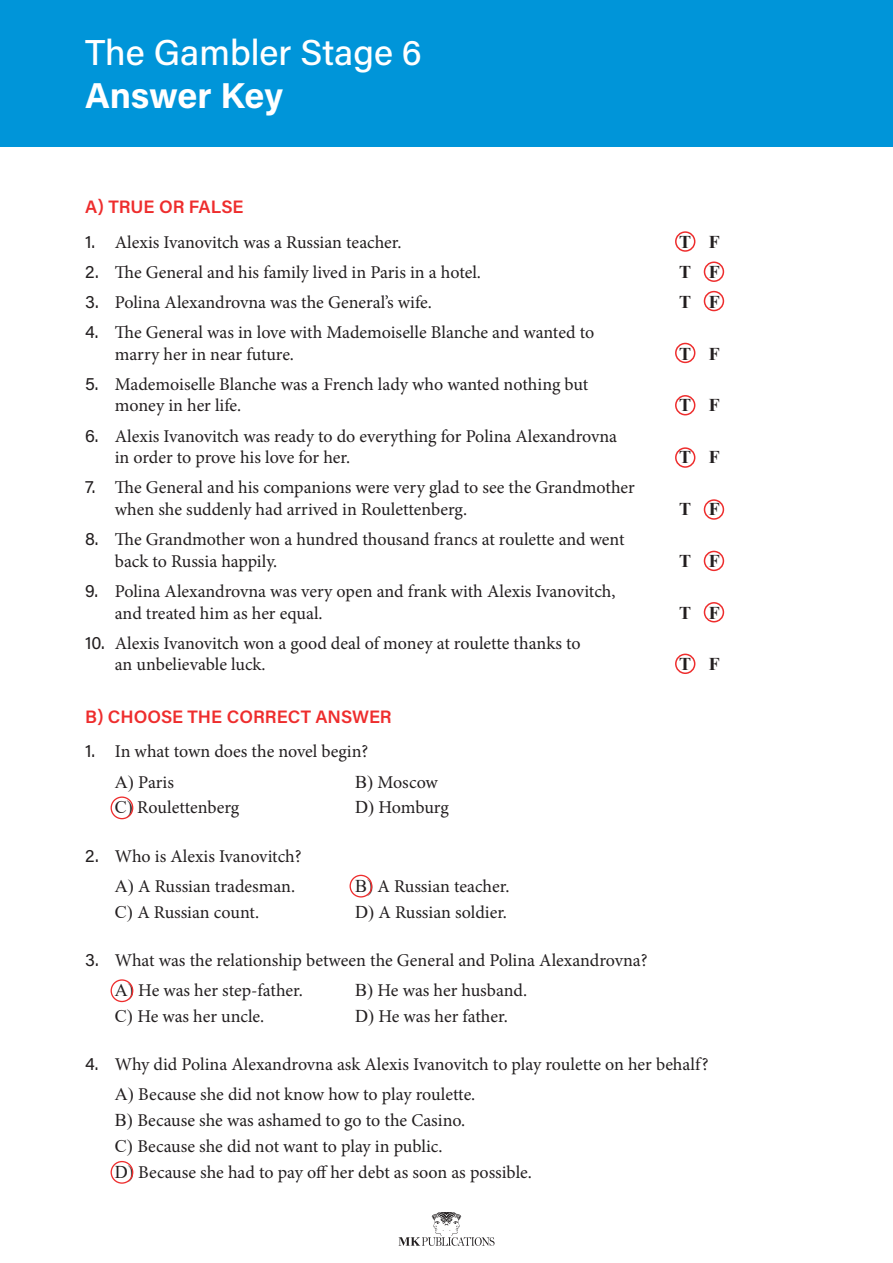
<style>
.page{position:relative;width:893px;height:1263px;background:#fff}
.page>*{position:absolute;margin:0;border:0;box-sizing:border-box;transform-origin:0 0}
.t1{font:36px/43.2px "Acumin Variable Concept";letter-spacing:.03em;color:#fff}
.t2{font:18px/21.6px "Minion Pro";letter-spacing:-.005em;color:#231f20}
.t3{font:18px "Acumin Variable Concept";letter-spacing:.025em;color:#ee2d2d}
.t4{font:700 18px "Times New Roman";color:#231f20}
.s1{font-family:"Acumin Variable Concept"}
.s2{font-family:"Times New Roman"}
</style>
<div class="page">
<div style="left:0;top:0;width:893px;height:146px;background:#0095d9"></div>
<svg style="left:398px;top:1212px;width:96px;height:34px"></svg>
<div style="left:704px;top:261px;width:20px;height:21px;border:2px solid #ee2d2d;border-radius:50%"></div>
<div style="left:704px;top:291px;width:20px;height:20px;border:2px solid #ee2d2d;border-radius:50%"></div>
<div style="left:704px;top:499px;width:20px;height:21px;border:2px solid #ee2d2d;border-radius:50%"></div>
<div style="left:704px;top:551px;width:20px;height:20px;border:2px solid #ee2d2d;border-radius:50%"></div>
<div style="left:704px;top:602px;width:20px;height:20px;border:2px solid #ee2d2d;border-radius:50%"></div>
<div style="left:675px;top:654px;width:20px;height:20px;border:2px solid #ee2d2d;border-radius:50%"></div>
<div style="left:675px;top:447px;width:20px;height:21px;border:2px solid #ee2d2d;border-radius:50%"></div>
<div style="left:675px;top:395px;width:20px;height:20px;border:2px solid #ee2d2d;border-radius:50%"></div>
<div style="left:675px;top:343px;width:20px;height:20px;border:2px solid #ee2d2d;border-radius:50%"></div>
<div style="left:675px;top:231px;width:20px;height:21px;border:2px solid #ee2d2d;border-radius:50%"></div>
<div style="left:111px;top:796px;width:22px;height:23px;border:1px solid #ee2d2d;border-radius:50%"></div>
<div style="left:111px;top:979px;width:22px;height:23px;border:1px solid #ee2d2d;border-radius:50%"></div>
<div style="left:111px;top:1161px;width:22px;height:23px;border:1px solid #ee2d2d;border-radius:50%"></div>
<div style="left:350px;top:875px;width:22px;height:22px;border:1px solid #ee2d2d;border-radius:50%"></div>
<h1 class="t1" style="left:85px;top:29px;width:337px">The Gambler Stage 6<br>Answer Key</h1>
<p class="t3" style="left:85px;top:194px;width:159px">A) TRUE OR FALSE</p>
<p class="t2" style="left:85px;top:231px;width:318px"><span class="s1">1.</span> Alexis Ivanovitch was a Russian teacher.</p>
<p class="t4" style="left:679px;top:228px;width:42px">T F</p>
<p class="t2" style="left:85px;top:261px;width:397px"><span class="s1">2.</span> The General and his family lived in Paris in a hotel.</p>
<p class="t4" style="left:679px;top:259px;width:42px">T F</p>
<p class="t2" style="left:85px;top:291px;width:348px"><span class="s1">3.</span> Polina Alexandrovna was the General’s wife.</p>
<p class="t4" style="left:679px;top:289px;width:42px">T F</p>
<p class="t2" style="left:115px;top:321px;width:481px;text-indent:-30px"><span class="s1">4.</span> The General was in love with Mademoiselle Blanche and wanted to marry her in near future.</p>
<p class="t4" style="left:679px;top:341px;width:42px">T F</p>
<p class="t2" style="left:115px;top:373px;width:475px;text-indent:-30px"><span class="s1">5.</span> Mademoiselle Blanche was a French lady who wanted nothing but money in her life.</p>
<p class="t2" style="left:115px;top:425px;width:504px;text-indent:-30px"><span class="s1">6.</span> Alexis Ivanovitch was ready to do everything for Polina Alexandrovna in order to prove his love for her.</p>
<p class="t2" style="left:115px;top:477px;width:522px;text-indent:-30px"><span class="s1">7.</span> The General and his companions were very glad to see the Grandmother when she suddenly had arrived in Roulettenberg.</p>
<p class="t2" style="left:115px;top:529px;width:511px;text-indent:-30px"><span class="s1">8.</span> The Grandmother won a hundred thousand francs at roulette and went back to Russia happily.</p>
<p class="t2" style="left:115px;top:580px;width:502px;text-indent:-30px"><span class="s1">9.</span> Polina Alexandrovna was very open and frank with Alexis Ivanovitch, and treated him as her equal.</p>
<p class="t2" style="left:115px;top:632px;width:467px;text-indent:-30px"><span class="s1">10.</span> Alexis Ivanovitch won a good deal of money at roulette thanks to an unbelievable luck.</p>
<p class="t3" style="left:85px;top:704px;width:308px">B) CHOOSE THE CORRECT ANSWER</p>
<p class="t2" style="left:115px;top:737px;width:255px;line-height:30.2px;text-indent:-30px"><span class="s1">1.</span> In what town does the novel begin?<br><span class="s2">A)</span> Paris</p>
<p class="t2" style="left:355px;top:771px;width:84px"><span class="s2">B)</span> Moscow</p>
<p class="t2" style="left:115px;top:797px;width:126px"><span class="s2">C)</span> Roulettenberg</p>
<p class="t2" style="left:355px;top:797px;width:95px"><span class="s2">D)</span> Homburg</p>
<p class="t2" style="left:115px;top:841px;width:188px;line-height:30.2px;text-indent:-30px"><span class="s1">2.</span> Who is Alexis Ivanovitch?<br><span class="s2">A)</span> A Russian tradesman.</p>
<p class="t2" style="left:355px;top:875px;width:156px"><span class="s2">B)</span> A Russian teacher.</p>
<p class="t2" style="left:115px;top:901px;width:146px"><span class="s2">C)</span> A Russian count.</p>
<p class="t2" style="left:355px;top:901px;width:153px"><span class="s2">D)</span> A Russian soldier.</p>
<p class="t2" style="left:115px;top:945px;width:534px;line-height:30.2px;text-indent:-30px"><span class="s1">3.</span> What was the relationship between the General and Polina Alexandrovna?<br><span class="s2">A)</span> He was her step-father.</p>
<p class="t2" style="left:355px;top:979px;width:174px"><span class="s2">B)</span> He was her husband.</p>
<p class="t4" style="left:679px;top:392px;width:42px">T F</p>
<p class="t4" style="left:679px;top:444px;width:42px">T F</p>
<p class="t4" style="left:679px;top:496px;width:42px">T F</p>
<p class="t4" style="left:679px;top:548px;width:42px">T F</p>
<p class="t4" style="left:679px;top:600px;width:42px">T F</p>
<p class="t4" style="left:679px;top:651px;width:42px">T F</p>
<p class="t2" style="left:115px;top:1005px;width:151px"><span class="s2">C)</span> He was her uncle.</p>
<p class="t2" style="left:355px;top:1005px;width:154px"><span class="s2">D)</span> He was her father.</p>
<p class="t2" style="left:115px;top:1049px;width:595px;line-height:30.2px;text-indent:-30px"><span class="s1">4.</span> Why did Polina Alexandrovna ask Alexis Ivanovitch to play roulette on her behalf?<br><span class="s2">A)</span> Because she did not know how to play roulette.</p>
<p class="t2" style="left:115px;top:1107px;width:418px;line-height:26px"><span class="s2">B)</span> Because she was ashamed to go to the Casino.<br><span class="s2">C)</span> Because she did not want to play in public.<br><span class="s2">D)</span> Because she had to pay off her debt as soon as possible.</p>
</div>
